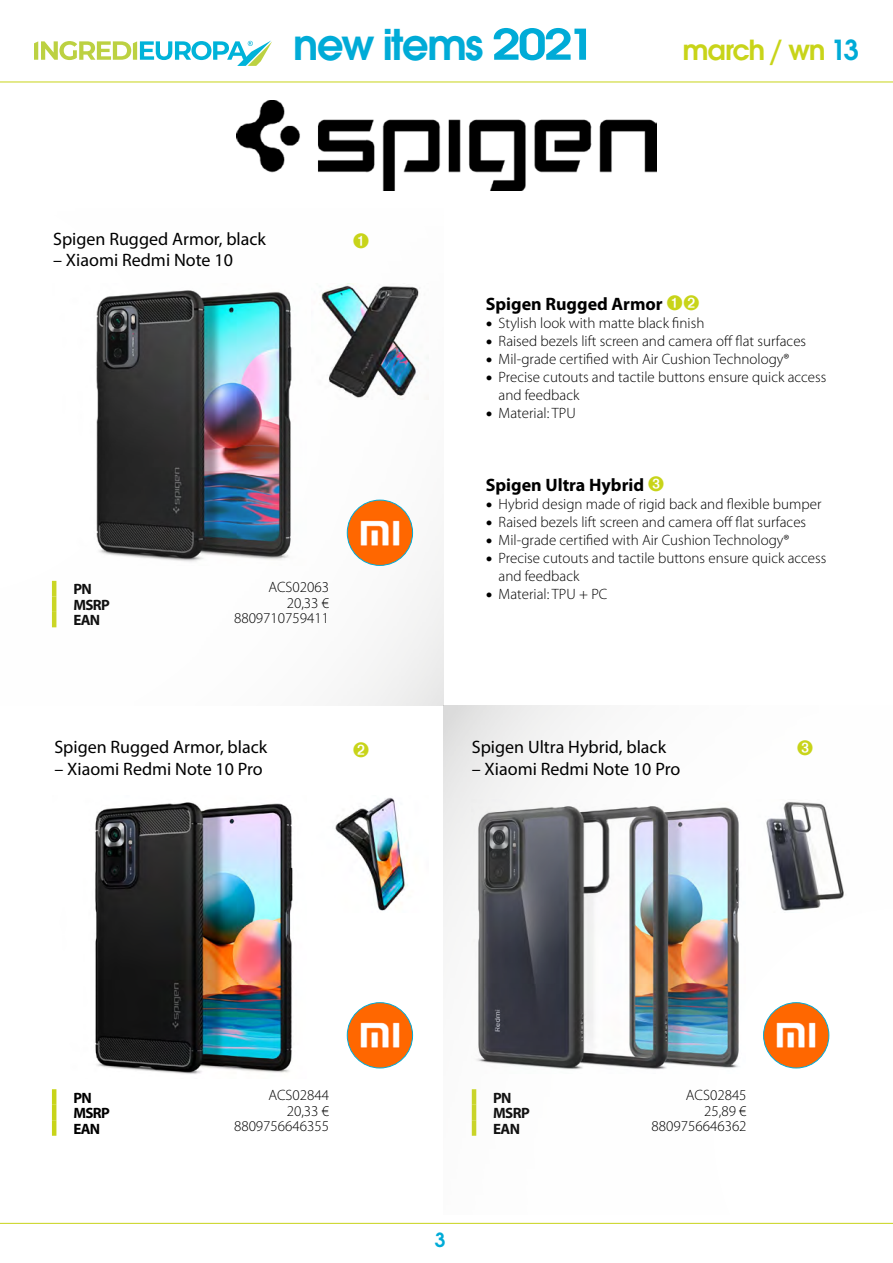
<style>
.page{position:relative;width:893px;height:1263px;background:#fff}
.page>*{position:absolute;margin:0;border:0;box-sizing:border-box;transform-origin:0 0}
.t1{font:46.5px "Avant Gar Got Itc TOT Dem";letter-spacing:-.04em;color:#00abd7}
.t2{font:30.45px "Avant Gar Got Itc TOT Dem";letter-spacing:-.04em;color:#c8d419}
.t3{font:21.45px "Avant Gar Got Itc TOT Dem";color:#00abd7}
.t4{font:18px "Myriad Pro";color:#000}
.t5{font:700 18px "Myriad Pro";color:#000}
.t6{font:300 15px/15.5px "Myriad Pro";color:#000;text-align:right}
.t7{font:700 15px/15.5px "Myriad Pro";letter-spacing:-.04em;color:#000}
.s1{color:#00abd7}
.s2{color:#c8d419}
.s3{font-size:27px}
</style>
<div class="page">
<svg style="left:0;top:1223px;width:893px;height:1px"></svg>
<svg style="left:0;top:40px;width:893px;height:42px"></svg>
<img style="left:237px;top:100px;width:419px;height:91px">
<svg style="left:34px;top:41px;width:238px;height:25px"></svg>
<hr style="left:52px;top:1089px;width:4px;height:16px;background:#c8d419">
<hr style="left:52px;top:1105px;width:4px;height:15px;background:#c8d419">
<hr style="left:52px;top:1120px;width:4px;height:16px;background:#c8d419">
<img style="left:335px;top:797px;width:73px;height:114px">
<img style="left:95px;top:802px;width:198px;height:272px">
<svg style="left:444px;top:705px;width:400px;height:431px"></svg>
<svg style="left:51px;top:283px;width:393px;height:422px"></svg>
<img style="left:347px;top:500px;width:66px;height:65px;border-radius:33px">
<div style="left:347px;top:500px;width:66px;height:66px;border:1px solid #00abd7;border-radius:50%"></div>
<img style="left:347px;top:1003px;width:66px;height:65px;border-radius:33px">
<div style="left:347px;top:1002px;width:66px;height:66px;border:1px solid #00abd7;border-radius:50%"></div>
<img style="left:764px;top:1003px;width:65px;height:65px;border-radius:33px">
<div style="left:763px;top:1002px;width:66px;height:66px;border:1px solid #00abd7;border-radius:50%"></div>
<svg style="left:798px;top:740px;width:15px;height:16px"></svg>
<h1 class="t1" style="left:293px;top:17px;width:304px">new items 2021</h1>
<h2 class="t2" style="left:683px;top:32px;width:178px">march / wn <span class="s1">13</span></h2>
<p class="t4" style="left:53px;top:227px;width:214px">Spigen Rugged Armor, black</p>
<p class="t4" style="left:53px;top:249px;width:181px">– Xiaomi Redmi Note 10</p>
<p class="t5" style="left:486px;top:294px;width:215px">Spigen Rugged Armor <span class="s2">➊➋</span></p>
<p class="t6" style="left:486px;top:315px;width:220px"><span class="s3">•</span> Stylish look with matte black finish</p>
<p class="t6" style="left:486px;top:333px;width:322px"><span class="s3">•</span> Raised bezels lift screen and camera off flat surfaces</p>
<p class="t6" style="left:486px;top:351px;width:305px"><span class="s3">•</span> Mil-grade certified with Air Cushion Technology®</p>
<p class="t6" style="left:499px;top:368px;width:329px;line-height:18px;text-align:left;text-indent:-13px"><span class="s3">•</span> Precise cutouts and tactile buttons ensure quick access and feedback</p>
<p class="t6" style="left:486px;top:405px;width:91px"><span class="s3">•</span> Material: TPU</p>
<p class="t7" style="left:73px;top:582px;width:38px">PN<br>MSRP<br>EAN</p>
<p class="t6" style="left:234px;top:580px;width:97px">ACS02063<br>20,33 €<br>8809710759411</p>
<p class="t4" style="left:54px;top:736px;width:214px">Spigen Rugged Armor, black</p>
<p class="t4" style="left:54px;top:757px;width:210px">– Xiaomi Redmi Note 10 Pro</p>
<p class="t5" style="left:486px;top:474px;width:180px">Spigen Ultra Hybrid <span class="s2">➌</span></p>
<p class="t6" style="left:486px;top:496px;width:337px"><span class="s3">•</span> Hybrid design made of rigid back and flexible bumper</p>
<p class="t6" style="left:486px;top:514px;width:322px"><span class="s3">•</span> Raised bezels lift screen and camera off flat surfaces</p>
<p class="t6" style="left:486px;top:532px;width:305px"><span class="s3">•</span> Mil-grade certified with Air Cushion Technology®</p>
<p class="t6" style="left:499px;top:549px;width:329px;line-height:18px;text-align:left;text-indent:-13px"><span class="s3">•</span> Precise cutouts and tactile buttons ensure quick access and feedback</p>
<p class="t6" style="left:486px;top:586px;width:123px"><span class="s3">•</span> Material: TPU + PC</p>
<p class="t4" style="left:472px;top:736px;width:196px">Spigen Ultra Hybrid, black</p>
<p class="t4" style="left:472px;top:757px;width:210px">– Xiaomi Redmi Note 10 Pro</p>
<p class="t7" style="left:73px;top:1090px;width:38px">PN<br>MSRP<br>EAN</p>
<p class="t7" style="left:493px;top:1090px;width:38px">PN<br>MSRP<br>EAN</p>
<p class="t6" style="left:651px;top:1088px;width:97px">ACS02845<br>25,89 €<br>8809756646362</p>
<p class="t6" style="left:234px;top:1088px;width:97px">ACS02844<br>20,33 €<br>8809756646355</p>
<h3 class="t3" style="left:435px;top:1227px;width:12px">3</h3>
</div>
